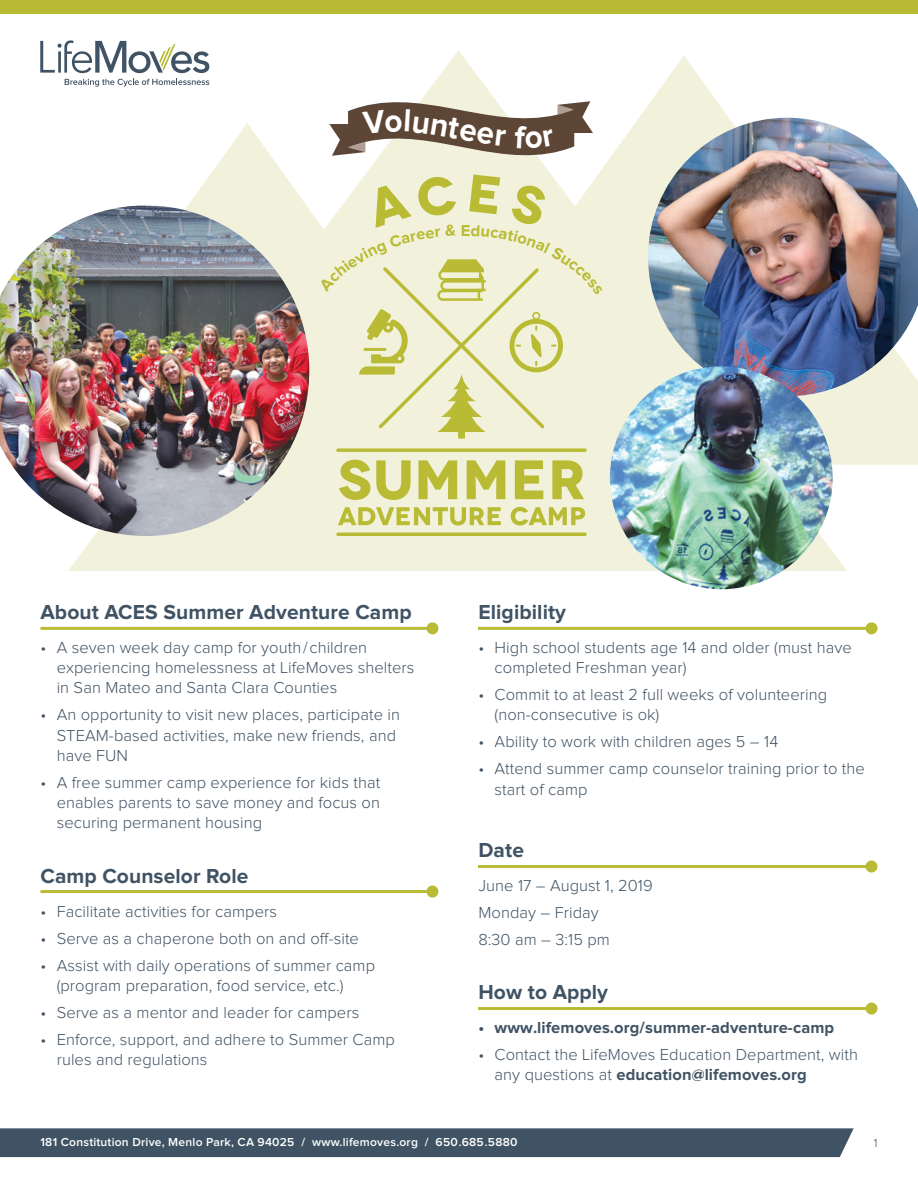
<style>
.page{position:relative;width:918px;height:1188px;background:#fff}
.page>*{position:absolute;margin:0;border:0;box-sizing:border-box;transform-origin:0 0}
.t1{font:700 21px "Proxima Nova";letter-spacing:.005em;color:#405364}
.t2{font:300 16.5px/20.2px "Proxima Nova";letter-spacing:.005em;color:#405364}
.t3{font:700 16.5px "Proxima Nova";letter-spacing:.005em;color:#405364}
.t4{font:600 12px "Proxima Nova";letter-spacing:.02em;color:#fff}
.t5{font:300 12px "Proxima Nova";color:#405364}
.s1{font-weight:700}
</style>
<div class="page">
<svg style="left:40px;top:40px;width:136px;height:33px"></svg>
<svg style="left:65px;top:79px;width:3px;height:6px"></svg>
<div style="left:0;top:1128px;width:854px;height:29px;background:#405364"></div>
<div style="left:847px;top:396px;width:71px;height:69px;background:#f2f2dc"></div>
<svg style="left:68px;top:50px;width:779px;height:521px;fill:#f2f2dc"></svg>
<svg style="left:68px;top:123px;width:251px;height:316px"></svg>
<hr style="left:40px;top:627px;width:392px;height:3px;background:#b8bb33">
<div style="left:426px;top:622px;width:12px;height:12px;background:#b8bb33;border-radius:50%"></div>
<hr style="left:40px;top:890px;width:392px;height:3px;background:#b8bb33">
<div style="left:426px;top:886px;width:12px;height:12px;background:#b8bb33;border-radius:50%"></div>
<hr style="left:478px;top:627px;width:394px;height:3px;background:#b8bb33">
<div style="left:866px;top:622px;width:12px;height:12px;background:#b8bb33;border-radius:50%"></div>
<hr style="left:478px;top:865px;width:394px;height:3px;background:#b8bb33">
<div style="left:866px;top:861px;width:12px;height:12px;background:#b8bb33;border-radius:50%"></div>
<hr style="left:478px;top:1007px;width:394px;height:3px;background:#b8bb33">
<div style="left:866px;top:1003px;width:12px;height:12px;background:#b8bb33;border-radius:50%"></div>
<svg style="left:339px;top:460px;width:31px;height:40px"></svg>
<svg style="left:376px;top:460px;width:35px;height:40px"></svg>
<svg style="left:418px;top:460px;width:39px;height:39px"></svg>
<svg style="left:467px;top:460px;width:38px;height:39px"></svg>
<svg style="left:515px;top:460px;width:28px;height:39px"></svg>
<svg style="left:552px;top:460px;width:32px;height:39px"></svg>
<svg style="left:338px;top:507px;width:163px;height:19px"></svg>
<svg style="left:511px;top:507px;width:74px;height:19px"></svg>
<hr style="left:336px;top:533px;width:251px;height:3px;background:#b8bb33;border-radius:2px">
<svg style="left:336px;top:448px;width:251px;height:4px"></svg>
<div style="left:0;top:0;width:918px;height:13px;background:#b8bb33"></div>
<img style="left:0;top:205px;width:309px;height:331px">
<img style="left:648px;top:118px;width:270px;height:278px">
<img style="left:610px;top:366px;width:223px;height:223px;border-radius:111px">
<svg style="left:319px;top:83px;width:284px;height:356px"></svg>
<p class="t1" style="left:40px;top:603px;width:373px">About ACES Summer Adventure Camp</p>
<p class="t2" style="left:57px;top:638px;width:359px;text-indent:-16px">• A seven week day camp for youth/children experiencing homelessness at LifeMoves shelters in San Mateo and Santa Clara Counties</p>
<p class="t2" style="left:57px;top:706px;width:345px;text-indent:-16px">• An opportunity to visit new places, participate in<br>STEAM-based activities, make new friends, and have FUN</p>
<p class="t2" style="left:57px;top:773px;width:325px;text-align:justify;text-indent:-16px">• A free summer camp experience for kids that enables parents to save money and focus on securing permanent housing</p>
<p class="t1" style="left:40px;top:867px;width:209px">Camp Counselor Role</p>
<p class="t2" style="left:40px;top:902px;width:238px">• Facilitate activities for campers</p>
<p class="t2" style="left:40px;top:929px;width:320px">• Serve as a chaperone both on and off-site</p>
<p class="t2" style="left:57px;top:956px;width:320px;text-indent:-16px">• Assist with daily operations of summer camp (program preparation, food service, etc.)</p>
<p class="t2" style="left:40px;top:1003px;width:320px">• Serve as a mentor and leader for campers</p>
<p class="t2" style="left:57px;top:1030px;width:340px;text-indent:-16px">• Enforce, support, and adhere to Summer Camp rules and regulations</p>
<p class="t1" style="left:478px;top:603px;width:89px">Eligibility</p>
<p class="t2" style="left:495px;top:638px;width:359px;text-indent:-16px">• High school students age 14 and older (must have completed Freshman year)</p>
<p class="t2" style="left:495px;top:685px;width:334px;text-indent:-16px">• Commit to at least 2 full weeks of volunteering (non-consecutive is ok)</p>
<p class="t2" style="left:478px;top:733px;width:301px">• Ability to work with children ages 5 – 14</p>
<p class="t2" style="left:495px;top:760px;width:372px;text-indent:-16px">• Attend summer camp counselor training prior to the start of camp</p>
<p class="t1" style="left:478px;top:840px;width:47px">Date</p>
<p class="t2" style="left:478px;top:872px;width:176px;line-height:27px">June 17 – August 1, 2019<br>Monday – Friday<br>8:30 am – 3:15 pm</p>
<p class="t1" style="left:478px;top:983px;width:131px">How to Apply</p>
<p class="t3" style="left:478px;top:1020px;width:357px">• www.lifemoves.org/summer-adventure-camp</p>
<p class="t2" style="left:495px;top:1045px;width:365px;text-indent:-16px">• Contact the LifeMoves Education Department, with any questions at <span class="s1">education@lifemoves.org</span></p>
<p class="t4" style="left:40px;top:1136px;width:479px">181 Constitution Drive, Menlo Park, CA 94025 / www.lifemoves.org / 650.685.5880</p>
<p class="t5" style="left:874px;top:1138px;width:5px">1</p>
</div>
